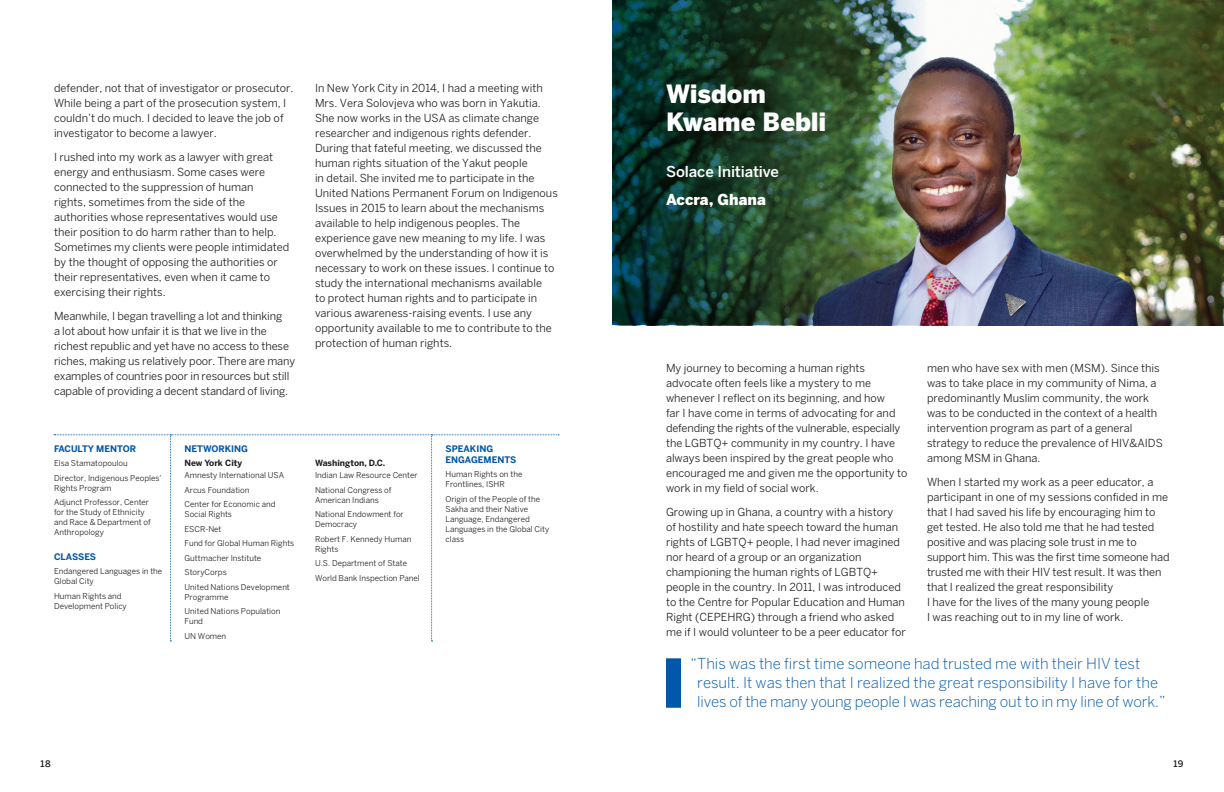
<style>
.page{position:relative;width:1224px;height:792px;background:#fff}
.page>*{position:absolute;margin:0;border:0;box-sizing:border-box;transform-origin:0 0}
._2_Country_ADVOCATE{font:900 25px/28px "Benton Sans";letter-spacing:-.005em;color:#fff}
.t1{font:300 15px/19px "Benton Sans";color:#0157a8}
._2_Country_ADVOCATE-2{font:500 15px "Benton Sans";letter-spacing:-.01em;color:#fff}
._2_Country_ADVOCATE-3{font:900 15px "Benton Sans";color:#fff}
.body-flow_ALL{font:11px/15px "Benton Sans";color:#231f20}
._2_SIDEBAR_TITLE_201{font:700 9px/11px "Benton Sans";color:#0157a8}
.t2{font:500 9px "Benton Sans";color:#231f20}
._2_SIDEBAR_CITY_2ND{font:700 8.5px "Benton Sans";color:#231f20}
._2_SIDEBAR_CITY_2019{font:700 8.5px "Benton Sans";color:#231f20}
._2_SIDEBAR_UNDER_CIT{font:8px/10px "Benton Sans";color:#231f20}
._2_SIDEBAR_BODY_2019{font:8px/10px "Benton Sans";color:#231f20}
</style>
<div class="page">
<img style="left:927px;top:0;width:297px;height:325px">
<img style="left:612px;top:0;width:315px;height:325px">
<svg style="left:54px;top:435px;width:505px;height:207px"></svg>
<div style="left:666px;top:658px;width:15px;height:50px;background:#0157a8"></div>
<p class="body-flow_ALL" style="left:54px;top:81px;width:241px">defender, not that of investigator or prosecutor.<br>While being a part of the prosecution system, I couldn’t do much. I decided to leave the job of investigator to become a lawyer.</p>
<p class="body-flow_ALL" style="left:54px;top:150px;width:237px">I rushed into my work as a lawyer with great energy and enthusiasm. Some cases were connected to the suppression of human<br>rights, sometimes from the side of the authorities whose representatives would use their position to do harm rather than to help.<br>Sometimes my clients were people intimidated by the thought of opposing the authorities or their representatives, even when it came to exercising their rights.</p>
<p class="body-flow_ALL" style="left:54px;top:309px;width:243px">Meanwhile, I began travelling a lot and thinking<br>a lot about how unfair it is that we live in the richest republic and yet have no access to these riches, making us relatively poor. There are many examples of countries poor in resources but still capable of providing a decent standard of living.</p>
<p class="_2_SIDEBAR_TITLE_201" style="left:54px;top:443px;width:84px">FACULTY MENTOR</p>
<p class="_2_SIDEBAR_BODY_2019" style="left:54px;top:458px;width:75px">Elsa Stamatopoulou</p>
<p class="_2_SIDEBAR_BODY_2019" style="left:54px;top:473px;width:109px">Director, Indigenous Peoples’<br>Rights Program</p>
<p class="_2_SIDEBAR_BODY_2019" style="left:54px;top:497px;width:98px">Adjunct Professor, Center for the Study of Ethnicity and Race &amp; Department of<br>Anthropology</p>
<p class="_2_SIDEBAR_TITLE_201" style="left:54px;top:551px;width:44px">CLASSES</p>
<p class="_2_SIDEBAR_BODY_2019" style="left:54px;top:566px;width:110px">Endangered Languages in the<br>Global City</p>
<p class="_2_SIDEBAR_BODY_2019" style="left:54px;top:591px;width:74px">Human Rights and<br>Development Policy</p>
<p class="_2_SIDEBAR_TITLE_201" style="left:184px;top:443px;width:65px">NETWORKING</p>
<p class="_2_SIDEBAR_CITY_2019" style="left:184px;top:458px;width:59px">New York City</p>
<p class="_2_SIDEBAR_UNDER_CIT" style="left:184px;top:470px;width:101px">Amnesty International USA</p>
<p class="_2_SIDEBAR_UNDER_CIT" style="left:184px;top:485px;width:66px">Arcus Foundation</p>
<p class="_2_SIDEBAR_UNDER_CIT" style="left:184px;top:499px;width:93px">Center for Economic and<br>Social Rights</p>
<p class="_2_SIDEBAR_UNDER_CIT" style="left:184px;top:524px;width:39px">ESCR-Net</p>
<p class="_2_SIDEBAR_UNDER_CIT" style="left:184px;top:538px;width:111px">Fund for Global Human Rights</p>
<p class="_2_SIDEBAR_UNDER_CIT" style="left:184px;top:553px;width:78px">Guttmacher Institute</p>
<p class="_2_SIDEBAR_UNDER_CIT" style="left:184px;top:567px;width:44px">StoryCorps</p>
<p class="_2_SIDEBAR_UNDER_CIT" style="left:184px;top:582px;width:107px">United Nations Development<br>Programme</p>
<p class="_2_SIDEBAR_UNDER_CIT" style="left:184px;top:606px;width:97px">United Nations Population<br>Fund</p>
<p class="_2_SIDEBAR_UNDER_CIT" style="left:184px;top:631px;width:43px">UN Women</p>
<p class="body-flow_ALL" style="left:315px;top:81px;width:244px">In New York City in 2014, I had a meeting with Mrs. Vera Solovjeva who was born in Yakutia.<br>She now works in the USA as climate change researcher and indigenous rights defender.<br>During that fateful meeting, we discussed the human rights situation of the Yakut people<br>in detail. She invited me to participate in the United Nations Permanent Forum on Indigenous Issues in 2015 to learn about the mechanisms available to help indigenous peoples. The experience gave new meaning to my life. I was overwhelmed by the understanding of how it is necessary to work on these issues. I continue to study the international mechanisms available<br>to protect human rights and to participate in various awareness-raising events. I use any opportunity available to me to contribute to the protection of human rights.</p>
<p class="_2_SIDEBAR_CITY_2ND" style="left:315px;top:458px;width:72px">Washington, D.C.</p>
<p class="_2_SIDEBAR_UNDER_CIT" style="left:315px;top:470px;width:104px">Indian Law Resource Center</p>
<p class="_2_SIDEBAR_UNDER_CIT" style="left:315px;top:485px;width:78px">National Congress of<br>American Indians</p>
<p class="_2_SIDEBAR_UNDER_CIT" style="left:315px;top:509px;width:90px">National Endowment for<br>Democracy</p>
<p class="_2_SIDEBAR_UNDER_CIT" style="left:315px;top:534px;width:98px">Robert F. Kennedy Human<br>Rights</p>
<p class="_2_SIDEBAR_UNDER_CIT" style="left:315px;top:558px;width:94px">U.S. Department of State</p>
<p class="_2_SIDEBAR_UNDER_CIT" style="left:315px;top:573px;width:106px">World Bank Inspection Panel</p>
<p class="_2_SIDEBAR_TITLE_201" style="left:446px;top:443px;width:72px">SPEAKING<br>ENGAGEMENTS</p>
<p class="_2_SIDEBAR_BODY_2019" style="left:446px;top:469px;width:78px">Human Rights on the<br>Frontlines, ISHR</p>
<p class="_2_SIDEBAR_BODY_2019" style="left:446px;top:494px;width:105px">Origin of the People of the<br>Sakha and their Native<br>Language, Endangered<br>Languages in the Global City class</p>
<p class="_2_Country_ADVOCATE" style="left:666px;top:79px;width:162px">Wisdom<br>Kwame Bebli</p>
<p class="_2_Country_ADVOCATE-2" style="left:666px;top:162px;width:114px">Solace Initiative</p>
<p class="_2_Country_ADVOCATE-3" style="left:666px;top:190px;width:101px">Accra, Ghana</p>
<p class="body-flow_ALL" style="left:666px;top:360px;width:243px">My journey to becoming a human rights advocate often feels like a mystery to me whenever I reflect on its beginning, and how<br>far I have come in terms of advocating for and defending the rights of the vulnerable, especially the LGBTQ+ community in my country. I have always been inspired by the great people who encouraged me and given me the opportunity to work in my field of social work.</p>
<p class="body-flow_ALL" style="left:666px;top:504px;width:241px">Growing up in Ghana, a country with a history of hostility and hate speech toward the human rights of LGBTQ+ people, I had never imagined nor heard of a group or an organization championing the human rights of LGBTQ+ people in the country. In 2011, I was introduced to the Centre for Popular Education and Human Right (CEPEHRG) through a friend who asked me if I would volunteer to be a peer educator for</p>
<p class="body-flow_ALL" style="left:927px;top:360px;width:237px">men who have sex with men (MSM). Since this was to take place in my community of Nima, a predominantly Muslim community, the work was to be conducted in the context of a health intervention program as part of a general strategy to reduce the prevalence of HIV&amp;AIDS among MSM in Ghana.</p>
<p class="body-flow_ALL" style="left:927px;top:474px;width:244px">When I started my work as a peer educator, a participant in one of my sessions confided in me that I had saved his life by encouraging him to get tested. He also told me that he had tested positive and was placing sole trust in me to support him. This was the first time someone had trusted me with their HIV test result. It was then that I realized the great responsibility<br>I have for the lives of the many young people<br>I was reaching out to in my line of work.</p>
<p class="t1" style="left:697px;top:654px;width:470px;text-indent:-7px">“This was the first time someone had trusted me with their HIV test result. It was then that I realized the great responsibility I have for the lives of the many young people I was reaching out to in my line of work.”</p>
<p class="t2" style="left:40px;top:758px;width:12px">18</p>
<p class="t2" style="left:1173px;top:758px;width:12px">19</p>
</div>
